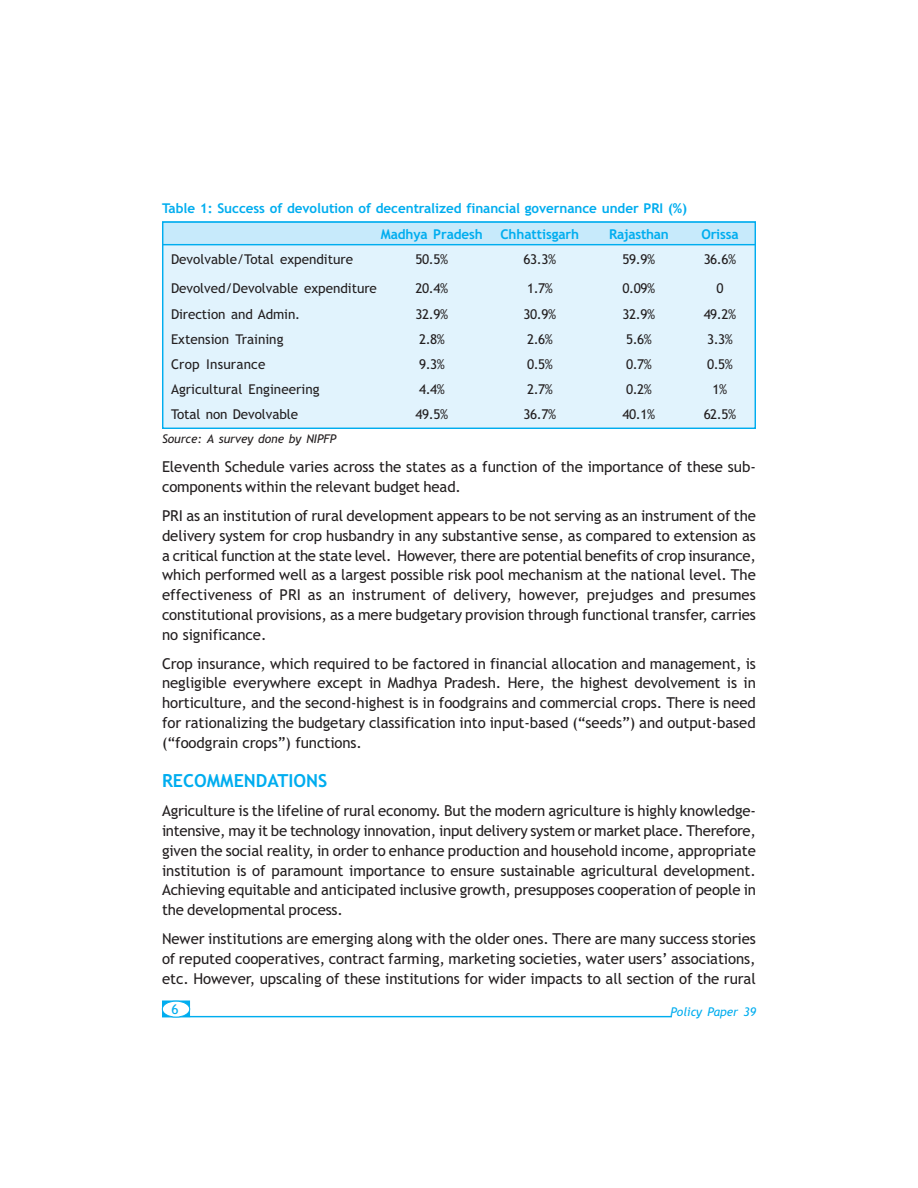
<style>
.page{position:relative;width:918px;height:1188px;background:#fff}
.page>*{position:absolute;margin:0;border:0;box-sizing:border-box;transform-origin:0 0}
.t1{font:18px "TTB0 B8 O00";color:#00adef}
.t2{font:15px/19.8px "TTB0 BCO00";letter-spacing:-.005em;color:#231f20;text-align:justify}
.t3{font:13.5px "TTB0 ABO00";letter-spacing:-.005em;color:#231f20}
.t4{font:13.5px/25.2px "TTB0 D7 O00";letter-spacing:-.005em;color:#00adef}
.t5{font:13.5px "TTB0 ABO00";letter-spacing:.015em;color:#231f20}
.t6{font:13.5px "TTB0 ABO00";color:#00adef}
.t7{font:12px "TTB0 A7 O00";letter-spacing:-.005em;color:#231f20}
.t8{font:12px "TTB0 A7 O00";letter-spacing:-.005em;color:#00adef}
</style>
<div class="page">
<svg style="left:162px;top:1000px;width:28px;height:18px"></svg>
<hr style="left:190px;top:1016px;width:482px;height:1px;background:#00adef">
<div style="left:163px;top:222px;width:592px;height:206px;background:#e1f3fd"></div>
<div style="left:163px;top:222px;width:592px;height:23px;background:#c7eafb"></div>
<div style="left:162px;top:221px;width:594px;height:24px;border:1px solid #00adef"></div>
<p class="t4" style="left:381px;top:197px;width:308px;text-indent:-219px">Table 1: Success of devolution of decentralized financial governance under PRI (%)<br>Madhya Pradesh</p>
<p class="t4" style="left:500px;top:222px;width:80px">Chhattisgarh</p>
<p class="t4" style="left:609px;top:222px;width:61px">Rajasthan</p>
<p class="t4" style="left:701px;top:222px;width:39px">Orissa</p>
<p class="t3" style="left:171px;top:254px;width:184px">Devolvable/Total expenditure</p>
<p class="t3" style="left:416px;top:254px;width:34px">50.5%</p>
<p class="t3" style="left:524px;top:254px;width:34px">63.3%</p>
<p class="t3" style="left:623px;top:254px;width:34px">59.9%</p>
<p class="t3" style="left:704px;top:254px;width:34px">36.6%</p>
<p class="t3" style="left:171px;top:283px;width:207px">Devolved/Devolvable expenditure</p>
<p class="t3" style="left:416px;top:283px;width:34px">20.4%</p>
<p class="t3" style="left:527px;top:283px;width:27px">1.7%</p>
<p class="t3" style="left:623px;top:283px;width:34px">0.09%</p>
<p class="t3" style="left:717px;top:283px;width:9px">0</p>
<p class="t3" style="left:171px;top:309px;width:131px">Direction and Admin.</p>
<p class="t3" style="left:416px;top:309px;width:34px">32.9%</p>
<p class="t3" style="left:524px;top:309px;width:34px">30.9%</p>
<p class="t3" style="left:623px;top:309px;width:34px">32.9%</p>
<p class="t3" style="left:704px;top:309px;width:34px">49.2%</p>
<p class="t3" style="left:171px;top:334px;width:114px">Extension Training</p>
<p class="t3" style="left:419px;top:334px;width:27px">2.8%</p>
<p class="t3" style="left:527px;top:334px;width:27px">2.6%</p>
<p class="t3" style="left:626px;top:334px;width:27px">5.6%</p>
<p class="t3" style="left:707px;top:334px;width:27px">3.3%</p>
<p class="t5" style="left:171px;top:359px;width:96px">Crop Insurance</p>
<p class="t3" style="left:419px;top:359px;width:27px">9.3%</p>
<p class="t3" style="left:527px;top:359px;width:27px">0.5%</p>
<p class="t3" style="left:626px;top:359px;width:27px">0.7%</p>
<p class="t3" style="left:707px;top:359px;width:27px">0.5%</p>
<p class="t3" style="left:171px;top:384px;width:150px">Agricultural Engineering</p>
<p class="t3" style="left:419px;top:384px;width:27px">4.4%</p>
<p class="t3" style="left:527px;top:384px;width:27px">2.7%</p>
<p class="t3" style="left:626px;top:384px;width:27px">0.2%</p>
<p class="t3" style="left:713px;top:384px;width:16px">1%</p>
<p class="t3" style="left:171px;top:409px;width:129px">Total non Devolvable</p>
<p class="t3" style="left:416px;top:409px;width:34px">49.5%</p>
<p class="t3" style="left:524px;top:409px;width:34px">36.7%</p>
<p class="t3" style="left:623px;top:409px;width:34px">40.1%</p>
<p class="t3" style="left:704px;top:409px;width:34px">62.5%</p>
<p class="t7" style="left:162px;top:435px;width:176px">Source: A survey done by NIPFP</p>
<p class="t2" style="left:162px;top:458px;width:595px">Eleventh Schedule varies across the states as a function of the importance of these sub&shy;components within the relevant budget head.</p>
<p class="t2" style="left:162px;top:507px;width:596px">PRI as an institution of rural development appears to be not serving as an instrument of the delivery system for crop husbandry in any substantive sense, as compared to extension as a critical function at the state level. However, there are potential benefits of crop insurance, which performed well as a largest possible risk pool mechanism at the national level. The effectiveness of PRI as an instrument of delivery, however, prejudges and presumes constitutional provisions, as a mere budgetary provision through functional transfer, carries no significance.</p>
<p class="t2" style="left:162px;top:655px;width:595px">Crop insurance, which required to be factored in financial allocation and management, is negligible everywhere except in Madhya Pradesh. Here, the highest devolvement is in horticulture, and the second-highest is in foodgrains and commercial crops. There is need for rationalizing the budgetary classification into input-based (“seeds”) and output-based (“foodgrain crops”) functions.</p>
<p class="t1" style="left:162px;top:773px;width:167px">RECOMMENDATIONS</p>
<p class="t2" style="left:162px;top:802px;width:596px">Agriculture is the lifeline of rural economy. But the modern agriculture is highly knowledge&shy;intensive, may it be technology innovation, input delivery system or market place. Therefore, given the social reality, in order to enhance production and household income, appropriate institution is of paramount importance to ensure sustainable agricultural development.<br>Achieving equitable and anticipated inclusive growth, presupposes cooperation of people in the developmental process.</p>
<p class="t2" style="left:162px;top:930px;width:595px">Newer institutions are emerging along with the older ones. There are many success stories of reputed cooperatives, contract farming, marketing societies, water users’ associations, etc. However, upscaling of these institutions for wider impacts to all section of the rural</p>
<p class="t6" style="left:172px;top:1004px;width:9px">6</p>
<p class="t8" style="left:670px;top:1007px;width:87px">Policy Paper 39</p>
</div>
